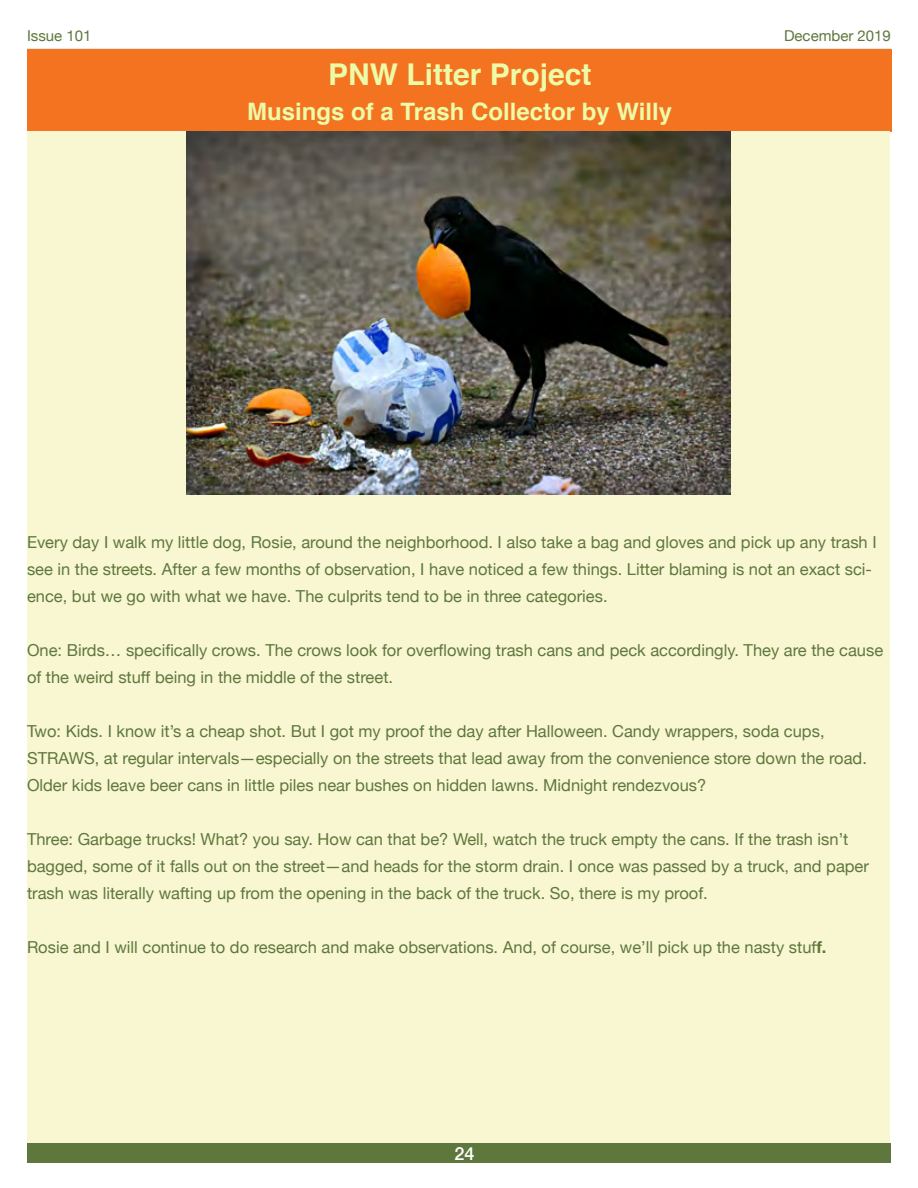
<style>
.page{position:relative;width:918px;height:1188px;background:#fff}
.page>*{position:absolute;margin:0;border:0;box-sizing:border-box;transform-origin:0 0}
.t1{font:700 30px "Helvetica";color:#ecfba8}
.t2{font:700 24px "Helvetica";color:#ecfba8}
.t3{font:500 18px "Helvetica Neue";color:#fff}
.t4{font:16.5px/27px "Helvetica Neue";color:#5e773d}
.t5{font:15px "Helvetica Neue";color:#5e773d}
.s1{font-weight:700}
</style>
<div class="page">
<div style="left:27px;top:1143px;width:864px;height:19px;background:#5e773d"></div>
<hr style="left:27px;top:49px;width:864px;height:1px;background:#5e773d">
<div style="left:27px;top:50px;width:865px;height:82px;background:#f47321"></div>
<div style="left:27px;top:132px;width:863px;height:1011px;background:#f9f7d1"></div>
<img style="left:186px;top:132px;width:544px;height:363px">
<p class="t5" style="left:27px;top:25px;width:66px">Issue 101</p>
<p class="t5" style="left:784px;top:25px;width:108px">December 2019</p>
<h1 class="t1" style="left:328px;top:50px;width:265px">PNW Litter Project</h1>
<h2 class="t2" style="left:247px;top:92px;width:427px">Musings of a Trash Collector by Willy</h2>
<p class="t4" style="left:27px;top:530px;width:851px">Every day I walk my little dog, Rosie, around the neighborhood. I also take a bag and gloves and pick up any trash I see in the streets. After a few months of observation, I have noticed a few things. Litter blaming is not an exact sci&shy;ence, but we go with what we have. The culprits tend to be in three categories.</p>
<p class="t4" style="left:27px;top:638px;width:858px">One: Birds… specifically crows. The crows look for overflowing trash cans and peck accordingly. They are the cause of the weird stuff being in the middle of the street.</p>
<p class="t4" style="left:27px;top:719px;width:841px">Two: Kids. I know it’s a cheap shot. But I got my proof the day after Halloween. Candy wrappers, soda cups,<br>STRAWS, at regular intervals—especially on the streets that lead away from the convenience store down the road.<br>Older kids leave beer cans in little piles near bushes on hidden lawns. Midnight rendezvous?</p>
<p class="t4" style="left:27px;top:827px;width:844px">Three: Garbage trucks! What? you say. How can that be? Well, watch the truck empty the cans. If the trash isn’t bagged, some of it falls out on the street—and heads for the storm drain. I once was passed by a truck, and paper trash was literally wafting up from the opening in the back of the truck. So, there is my proof.</p>
<p class="t4" style="left:27px;top:935px;width:801px">Rosie and I will continue to do research and make observations. And, of course, we’ll pick up the nasty stuf<span class="s1">f.</span></p>
<p class="t3" style="left:454px;top:1139px;width:22px">24</p>
</div>
